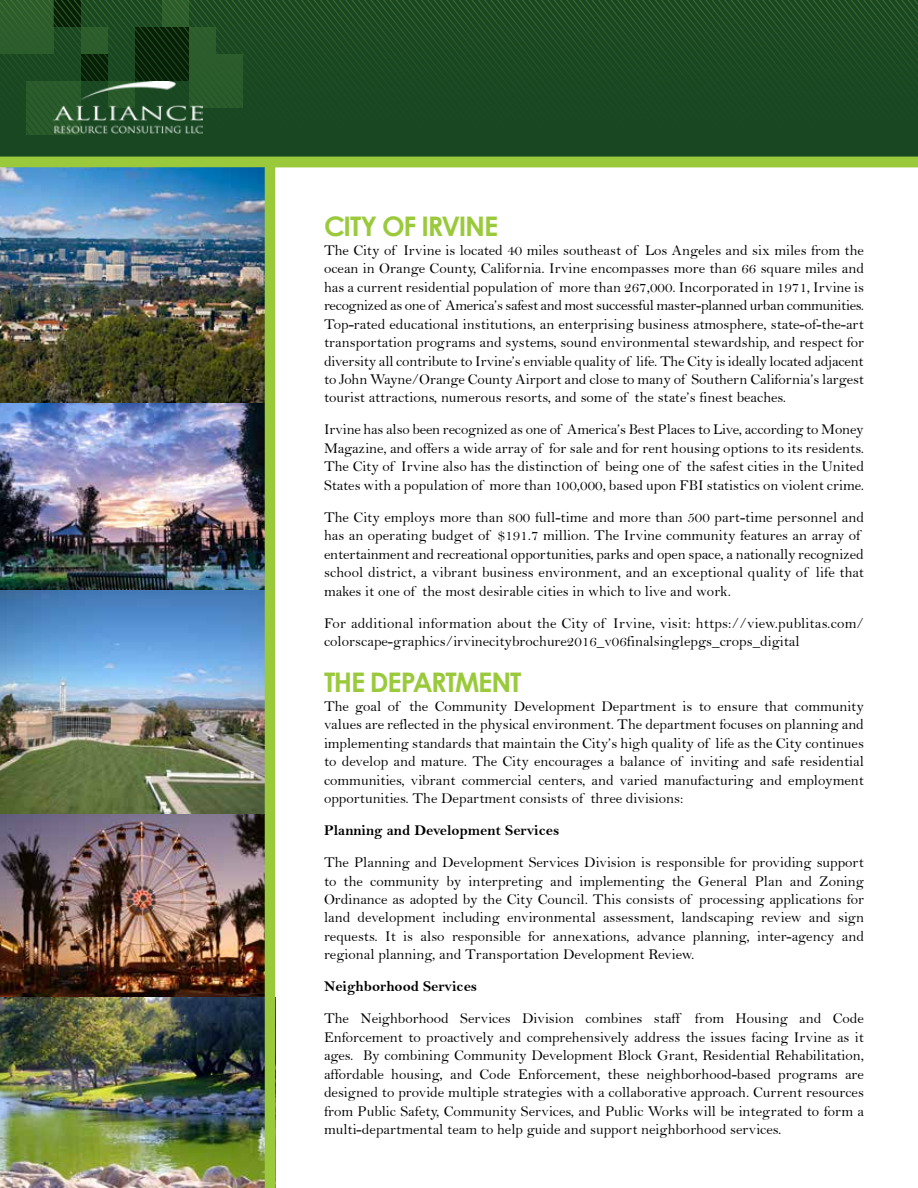
<style>
.page{position:relative;width:918px;height:1188px;background:#fff}
.page>*{position:absolute;margin:0;border:0;box-sizing:border-box;transform-origin:0 0}
.t1{font:700 27px "Century Gothic";letter-spacing:-.045em;color:#9aca3c}
.t2{font:15px/18.5px "Bell";color:#000;text-align:justify}
.t3{font:15px "Bell MT Bold";color:#000}
</style>
<div class="page">
<svg style="left:0;top:0;width:918px;height:157px;background:#1c4a22"></svg>
<img style="left:53px;top:82px;width:149px;height:53px">
<img style="left:0;top:402px;width:265px;height:189px">
<img style="left:0;top:813px;width:265px;height:184px">
<img style="left:0;top:997px;width:265px;height:191px">
<img style="left:0;top:167px;width:265px;height:235px">
<img style="left:0;top:591px;width:265px;height:222px">
<div style="left:265px;top:162px;width:10px;height:1026px;background:#9aca3c"></div>
<div style="left:0;top:157px;width:918px;height:10px;background:#9aca3c"></div>
<h1 class="t1" style="left:324px;top:206px;width:176px">CITY OF IRVINE</h1>
<p class="t2" style="left:324px;top:241px;width:542px">The City of Irvine is located 40 miles southeast of Los Angeles and six miles from the ocean in Orange County, California. Irvine encompasses more than 66 square miles and has a current residential population of more than 267,000. Incorporated in 1971, Irvine is recognized as one of America’s safest and most successful master-planned urban communities.<br>Top-rated educational institutions, an enterprising business atmosphere, state-of-the-art transportation programs and systems, sound environmental stewardship, and respect for diversity all contribute to Irvine’s enviable quality of life. The City is ideally located adjacent to John Wayne/Orange County Airport and close to many of Southern California’s largest tourist attractions, numerous resorts, and some of the state’s finest beaches.</p>
<p class="t2" style="left:324px;top:420px;width:542px">Irvine has also been recognized as one of America’s Best Places to Live, according to Money Magazine, and offers a wide array of for sale and for rent housing options to its residents.<br>The City of Irvine also has the distinction of being one of the safest cities in the United States with a population of more than 100,000, based upon FBI statistics on violent crime.</p>
<p class="t2" style="left:324px;top:508px;width:542px;text-align:left">The City employs more than 800 full-time and more than 500 part-time personnel and has an operating budget of $191.7 million. The Irvine community features an array of entertainment and recreational opportunities, parks and open space, a nationally recognized school district, a vibrant business environment, and an exceptional quality of life that makes it one of the most desirable cities in which to live and work.</p>
<p class="t2" style="left:324px;top:614px;width:542px">For additional information about the City of Irvine, visit: https://view.publitas.com/ colorscape-graphics/irvinecitybrochure2016_v06finalsinglepgs_crops_digital</p>
<h1 class="t1" style="left:324px;top:662px;width:199px">THE DEPARTMENT</h1>
<p class="t2" style="left:324px;top:697px;width:542px">The goal of the Community Development Department is to ensure that community values are reflected in the physical environment. The department focuses on planning and implementing standards that maintain the City’s high quality of life as the City continues to develop and mature. The City encourages a balance of inviting and safe residential communities, vibrant commercial centers, and varied manufacturing and employment opportunities. The Department consists of three divisions:</p>
<p class="t3" style="left:324px;top:821px;width:237px">Planning and Development Services</p>
<p class="t2" style="left:324px;top:853px;width:542px">The Planning and Development Services Division is responsible for providing support to the community by interpreting and implementing the General Plan and Zoning Ordinance as adopted by the City Council. This consists of processing applications for land development including environmental assessment, landscaping review and sign requests. It is also responsible for annexations, advance planning, inter-agency and regional planning, and Transportation Development Review.</p>
<p class="t3" style="left:324px;top:978px;width:155px">Neighborhood Services</p>
<p class="t2" style="left:324px;top:1009px;width:542px">The Neighborhood Services Division combines staff from Housing and Code Enforcement to proactively and comprehensively address the issues facing Irvine as it ages. By combining Community Development Block Grant, Residential Rehabilitation, affordable housing, and Code Enforcement, these neighborhood-based programs are designed to provide multiple strategies with a collaborative approach. Current resources from Public Safety, Community Services, and Public Works will be integrated to form a multi-departmental team to help guide and support neighborhood services.</p>
</div>
